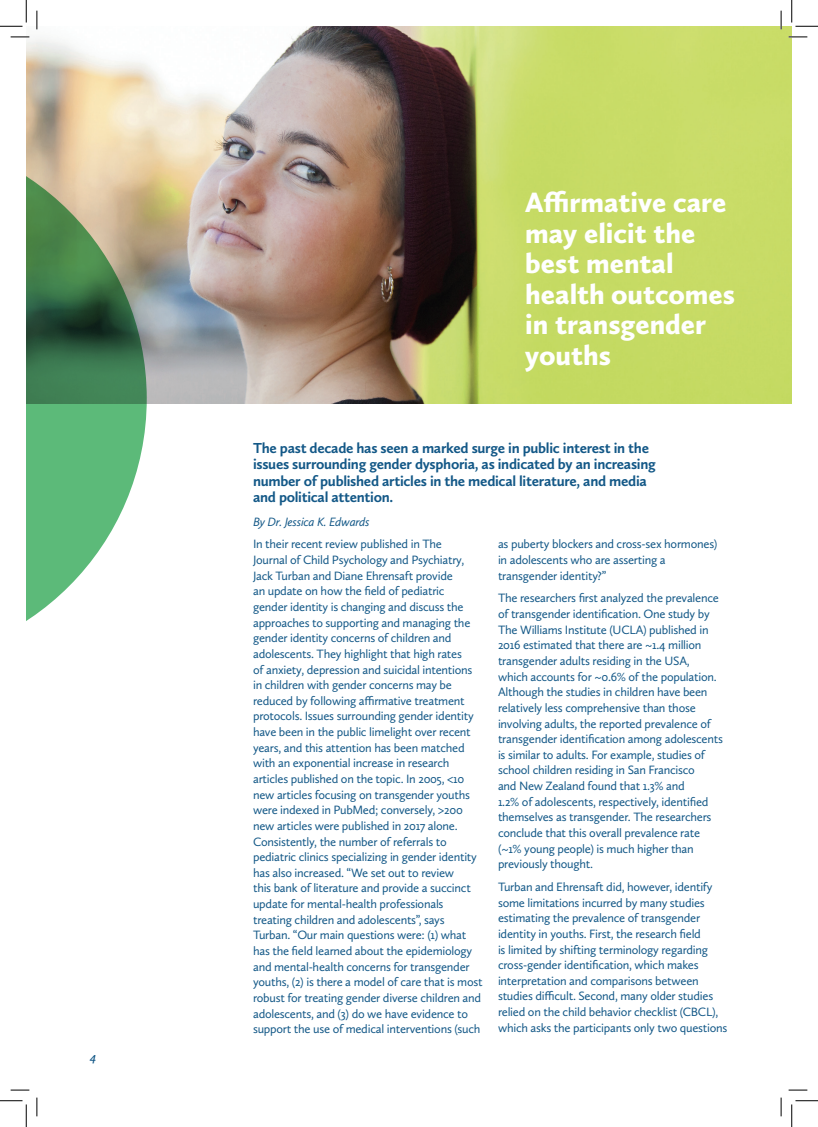
<style>
.page{position:relative;width:818px;height:1127px;background:#fff}
.page>*{position:absolute;margin:0;border:0;box-sizing:border-box;transform-origin:0 0}
.Header_1{font:900 28.75px/30.5px "Calluna Sans";color:#fff}
.Body_copy{font:700 15px/16.5px "Calluna Sans";letter-spacing:-.02em;color:#135887}
.Body_copy-2{font:12.5px/15.6px "Calluna Sans";letter-spacing:-.02em;color:#135887}
.References_and_names{font:italic 12.5px "Calluna Sans";letter-spacing:-.02em;color:#135887}
.t1{font:italic 600 12.5px "Calluna Sans";color:#135887}
</style>
<div class="page">
<img style="left:26px;top:26px;width:766px;height:378px">
<svg style="left:26px;top:133px;width:121px;height:488px;background:#80ab82"></svg>
<svg style="left:11px;top:36px;width:18px;height:2px"></svg>
<svg style="left:788px;top:36px;width:19px;height:2px"></svg>
<svg style="left:11px;top:1089px;width:18px;height:1px"></svg>
<svg style="left:788px;top:1089px;width:19px;height:1px"></svg>
<svg style="left:36px;top:11px;width:2px;height:18px"></svg>
<svg style="left:36px;top:1097px;width:2px;height:18px"></svg>
<svg style="left:780px;top:11px;width:2px;height:18px"></svg>
<svg style="left:780px;top:1097px;width:2px;height:18px"></svg>
<svg style="left:0;top:0;width:27px;height:27px"></svg>
<svg style="left:0;top:1100px;width:27px;height:26px"></svg>
<svg style="left:791px;top:0;width:27px;height:27px"></svg>
<svg style="left:791px;top:1100px;width:27px;height:26px"></svg>
<p class="t1" style="left:90px;top:1049px;width:8px">4</p>
<p class="Header_1" style="left:525px;top:187px;width:211px">Affirmative care may elicit the best mental health outcomes in transgender youths</p>
<p class="Body_copy" style="left:253px;top:439px;width:404px">The past decade has seen a marked surge in public interest in the issues surrounding gender dysphoria, as indicated by an increasing number of published articles in the medical literature, and media and political attention.</p>
<p class="References_and_names" style="left:253px;top:514px;width:118px">By Dr. Jessica K. Edwards</p>
<p class="Body_copy-2" style="left:253px;top:536px;width:231px">In their recent review published in The<br>Journal of Child Psychology and Psychiatry, Jack Turban and Diane Ehrensaft provide<br>an update on how the field of pediatric<br>gender identity is changing and discuss the approaches to supporting and managing the gender identity concerns of children and adolescents. They highlight that high rates<br>of anxiety, depression and suicidal intentions in children with gender concerns may be reduced by following affirmative treatment protocols. Issues surrounding gender identity have been in the public limelight over recent years, and this attention has been matched with an exponential increase in research articles published on the topic. In 2005, &lt;10 new articles focusing on transgender youths were indexed in PubMed; conversely, &gt;200 new articles were published in 2017 alone.<br>Consistently, the number of referrals to pediatric clinics specializing in gender identity has also increased. “We set out to review<br>this bank of literature and provide a succinct update for mental-health professionals treating children and adolescents”, says Turban. “Our main questions were: (1) what has the field learned about the epidemiology and mental-health concerns for transgender youths, (2) is there a model of care that is most robust for treating gender diverse children and adolescents, and (3) do we have evidence to support the use of medical interventions (such</p>
<p class="Body_copy-2" style="left:498px;top:536px;width:221px">as puberty blockers and cross-sex hormones) in adolescents who are asserting a transgender identity?”</p>
<p class="Body_copy-2" style="left:498px;top:590px;width:226px">The researchers first analyzed the prevalence of transgender identification. One study by The Williams Institute (UCLA) published in 2016 estimated that there are ~1.4 million transgender adults residing in the USA,<br>which accounts for ~0.6% of the population.<br>Although the studies in children have been relatively less comprehensive than those involving adults, the reported prevalence of transgender identification among adolescents is similar to adults. For example, studies of school children residing in San Francisco<br>and New Zealand found that 1.3% and<br>1.2% of adolescents, respectively, identified themselves as transgender. The researchers conclude that this overall prevalence rate (~1% young people) is much higher than previously thought.</p>
<p class="Body_copy-2" style="left:498px;top:878px;width:231px">Turban and Ehrensaft did, however, identify some limitations incurred by many studies estimating the prevalence of transgender identity in youths. First, the research field<br>is limited by shifting terminology regarding cross-gender identification, which makes interpretation and comparisons between studies difficult. Second, many older studies relied on the child behavior checklist (CBCL), which asks the participants only two questions</p>
</div>
